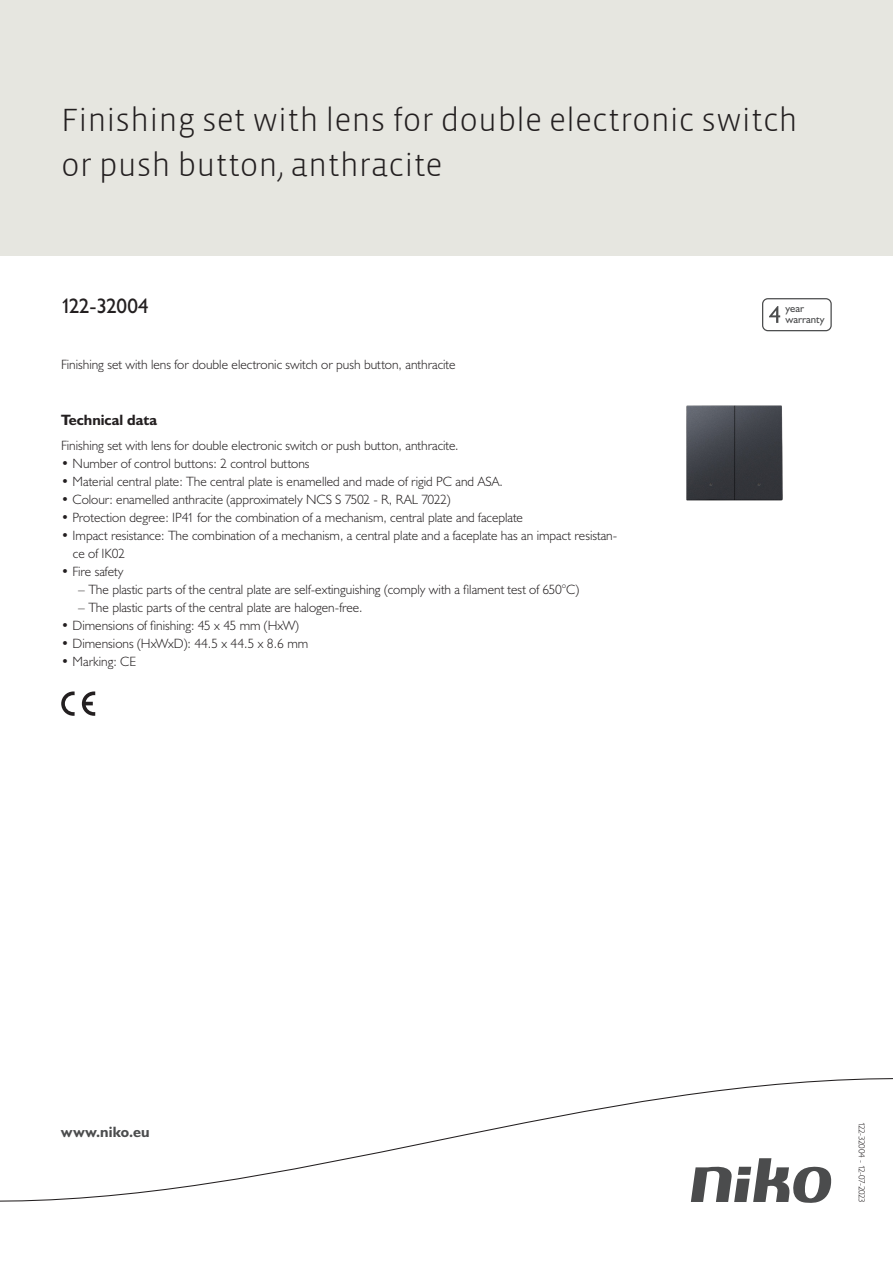
<style>
.page{position:relative;width:893px;height:1263px;background:#fff}
.page>*{position:absolute;margin:0;border:0;box-sizing:border-box;transform-origin:0 0}
.Title_datasheets{font:300 33px/45px "Vista Sans";color:#231f20}
.Article_number{font:21px "Humanist 521 BT";letter-spacing:-.02em;color:#231f20}
.Titles_parts{font:700 15px "Humanist 521 BT";color:#231f20}
.titel_afbeelding{font:700 15px "Humanist 521 BT";letter-spacing:.005em;color:#4b4c4d}
.USP_Bullets{font:300 13.5px/18px "Humanist 521 BT";color:#231f20}
.Platte_tekst_CAB{font:300 13.5px "Humanist 521 BT";color:#231f20}
.USP_Bullets_level_2{font:300 13.5px "Humanist 521 BT";color:#231f20}
.t1{font:10.8px/10.8px "Humanist 521 BT";color:#4b4c4d}
.Revision{font:300 9px "Humanist 521 BT";letter-spacing:-.04em;color:#231f20}
</style>
<div class="page">
<div style="left:0;top:0;width:893px;height:255px;background:#e6e6e0"></div>
<svg style="left:82px;top:691px;width:13px;height:25px"></svg>
<svg style="left:61px;top:691px;width:14px;height:25px"></svg>
<svg style="left:762px;top:298px;width:70px;height:33px"></svg>
<svg style="left:0;top:1078px;width:893px;height:125px"></svg>
<img style="left:686px;top:405px;width:97px;height:96px">
<p class="Title_datasheets" style="left:61px;top:98px;width:738px">Finishing set with lens for double electronic switch or push button, anthracite</p>
<p class="Article_number" style="left:61px;top:293px;width:89px">122-32004</p>
<p class="Platte_tekst_CAB" style="left:61px;top:356px;width:396px">Finishing set with lens for double electronic switch or push button, anthracite</p>
<p class="Titles_parts" style="left:61px;top:411px;width:98px">Technical data</p>
<p class="Platte_tekst_CAB" style="left:61px;top:437px;width:399px">Finishing set with lens for double electronic switch or push button, anthracite.</p>
<p class="USP_Bullets" style="left:61px;top:454px;width:250px">• Number of control buttons: 2 control buttons</p>
<p class="USP_Bullets" style="left:61px;top:472px;width:443px">• Material central plate: The central plate is enamelled and made of rigid PC and ASA.</p>
<p class="USP_Bullets" style="left:61px;top:490px;width:391px">• Colour: enamelled anthracite (approximately NCS S 7502 - R, RAL 7022)</p>
<p class="USP_Bullets" style="left:61px;top:508px;width:463px">• Protection degree: IP41 for the combination of a mechanism, central plate and faceplate</p>
<p class="USP_Bullets" style="left:73px;top:526px;width:546px;text-indent:-12px">• Impact resistance: The combination of a mechanism, a central plate and a faceplate has an impact resistan&shy;ce of IK02</p>
<p class="USP_Bullets" style="left:61px;top:562px;width:64px">• Fire safety</p>
<p class="USP_Bullets_level_2" style="left:78px;top:581px;width:502px">– The plastic parts of the central plate are self-extinguishing (comply with a filament test of 650°C)</p>
<p class="USP_Bullets_level_2" style="left:78px;top:599px;width:286px">– The plastic parts of the central plate are halogen-free.</p>
<p class="USP_Bullets" style="left:61px;top:616px;width:239px">• Dimensions of finishing: 45 x 45 mm (HxW)</p>
<p class="USP_Bullets" style="left:61px;top:634px;width:249px">• Dimensions (HxWxD): 44.5 x 44.5 x 8.6 mm</p>
<p class="USP_Bullets" style="left:61px;top:652px;width:76px">• Marking: CE</p>
<p class="t1" style="left:785px;top:303px;width:41px">year warranty</p>
<p class="titel_afbeelding" style="left:61px;top:1122px;width:90px">www.niko.eu</p>
<p class="Revision" style="left:868px;top:1122px;width:82px;rotate:90deg">122-32004 - 12-07-2023</p>
</div>
